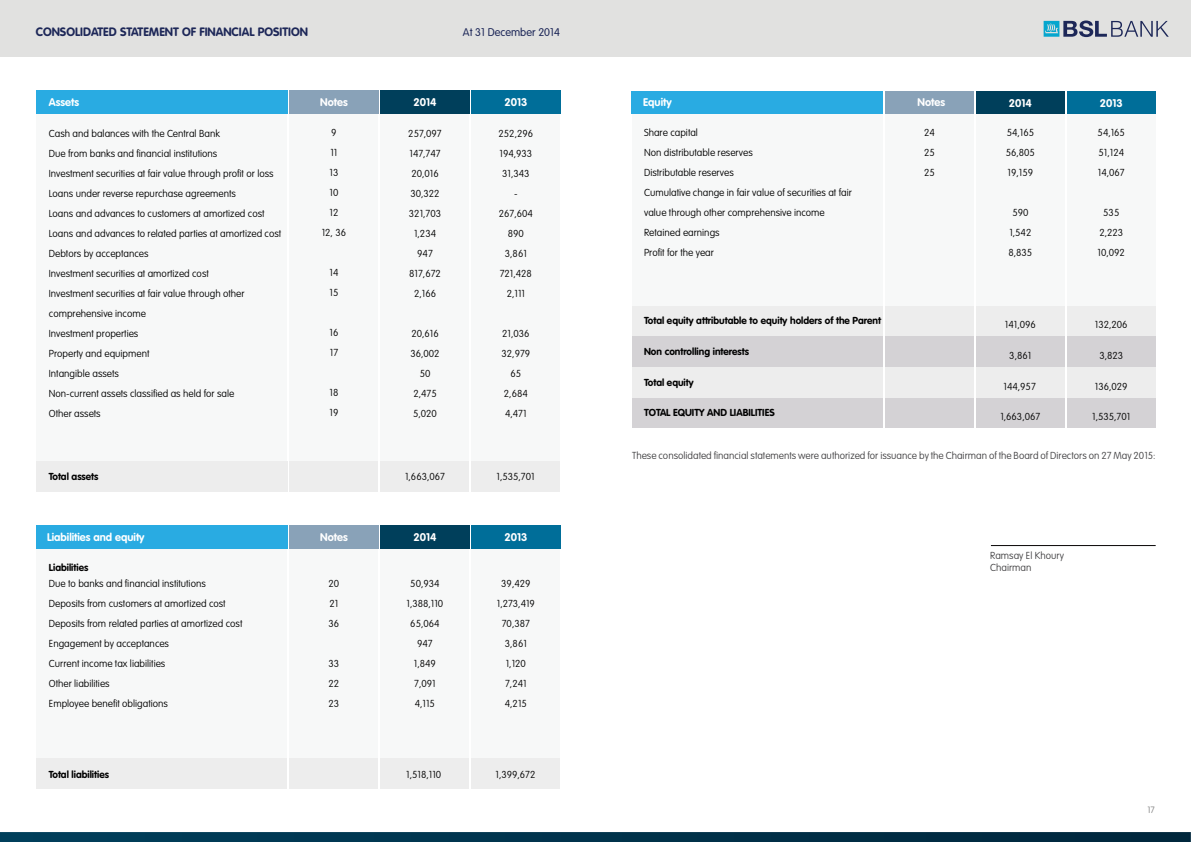
<style>
.page{position:relative;width:1191px;height:842px;background:#fff}
.page>*{position:absolute;margin:0;border:0;box-sizing:border-box;transform-origin:0 0}
.t1{font:700 12px "VAG Rounded";color:#1d2758}
.t2{font:700 11px "VAG Rounded";color:#fff}
.t3{font:300 11px "VAG Rounded";color:#1d2758}
.t4{font:100 10px/20px "VAG Rounded";color:#000;text-align:center}
.t5{font:700 10px "VAG Rounded";color:#000}
.t6{font:100 10px/12px "VAG Rounded";color:#414042}
.t7{font:100 9px "VAG Rounded";color:#7e7e7e}
</style>
<div class="page">
<div style="left:0;top:0;width:1191px;height:57px;background:#e1e1e0"></div>
<svg style="left:1043px;top:21px;width:125px;height:16px"></svg>
<svg style="left:0;top:832px;width:1190px;height:10px;background:#01334c"></svg>
<div style="left:36px;top:549px;width:251px;height:240px;background:#f7f8f8"></div>
<div style="left:290px;top:548px;width:88px;height:241px;background:#f7f8f8"></div>
<div style="left:381px;top:548px;width:88px;height:241px;background:#f7f8f8"></div>
<div style="left:472px;top:548px;width:88px;height:241px;background:#f7f8f8"></div>
<div style="left:290px;top:759px;width:88px;height:30px;background:#ededed"></div>
<div style="left:381px;top:759px;width:88px;height:30px;background:#ededed"></div>
<div style="left:472px;top:759px;width:88px;height:30px;background:#ededed"></div>
<div style="left:36px;top:759px;width:251px;height:30px;background:#ededed"></div>
<div style="left:36px;top:526px;width:251px;height:22px;background:#29abe2"></div>
<div style="left:290px;top:526px;width:88px;height:22px;background:#89a2b8"></div>
<div style="left:381px;top:526px;width:88px;height:22px;background:#003f5b"></div>
<div style="left:472px;top:526px;width:88px;height:22px;background:#006e99"></div>
<div style="left:36px;top:113px;width:251px;height:350px;background:#f7f8f8"></div>
<div style="left:290px;top:112px;width:88px;height:351px;background:#f7f8f8"></div>
<div style="left:381px;top:112px;width:88px;height:351px;background:#f7f8f8"></div>
<div style="left:472px;top:112px;width:88px;height:351px;background:#f7f8f8"></div>
<div style="left:290px;top:461px;width:88px;height:31px;background:#ededed"></div>
<div style="left:381px;top:461px;width:88px;height:31px;background:#ededed"></div>
<div style="left:471px;top:461px;width:89px;height:31px;background:#ededed"></div>
<div style="left:36px;top:461px;width:251px;height:31px;background:#ededed"></div>
<div style="left:36px;top:91px;width:251px;height:22px;background:#29abe2"></div>
<div style="left:290px;top:91px;width:88px;height:22px;background:#89a2b8"></div>
<div style="left:381px;top:91px;width:88px;height:22px;background:#003f5b"></div>
<div style="left:472px;top:91px;width:88px;height:22px;background:#006e99"></div>
<div style="left:885px;top:397px;width:88px;height:30px;background:#d4d2d5"></div>
<div style="left:976px;top:397px;width:88px;height:30px;background:#d4d2d5"></div>
<div style="left:1067px;top:397px;width:88px;height:30px;background:#d4d2d5"></div>
<div style="left:631px;top:397px;width:251px;height:30px;background:#d4d2d5"></div>
<div style="left:631px;top:113px;width:251px;height:205px;background:#f7f8f8"></div>
<div style="left:885px;top:113px;width:88px;height:205px;background:#f7f8f8"></div>
<div style="left:976px;top:113px;width:88px;height:205px;background:#f7f8f8"></div>
<div style="left:1067px;top:113px;width:88px;height:205px;background:#f7f8f8"></div>
<div style="left:885px;top:307px;width:88px;height:30px;background:#ededed"></div>
<div style="left:976px;top:307px;width:88px;height:30px;background:#ededed"></div>
<div style="left:1067px;top:307px;width:88px;height:30px;background:#ededed"></div>
<div style="left:631px;top:307px;width:251px;height:30px;background:#ededed"></div>
<div style="left:885px;top:337px;width:88px;height:30px;background:#d4d2d5"></div>
<div style="left:976px;top:337px;width:88px;height:30px;background:#d4d2d5"></div>
<div style="left:1067px;top:337px;width:88px;height:30px;background:#d4d2d5"></div>
<div style="left:631px;top:337px;width:251px;height:30px;background:#d4d2d5"></div>
<div style="left:885px;top:367px;width:88px;height:30px;background:#ededed"></div>
<div style="left:976px;top:367px;width:88px;height:30px;background:#ededed"></div>
<div style="left:1067px;top:367px;width:88px;height:30px;background:#ededed"></div>
<div style="left:631px;top:367px;width:251px;height:30px;background:#ededed"></div>
<div style="left:631px;top:91px;width:251px;height:22px;background:#29abe2"></div>
<div style="left:976px;top:91px;width:88px;height:22px;background:#003f5b"></div>
<div style="left:1067px;top:91px;width:88px;height:22px;background:#006e99"></div>
<div style="left:885px;top:91px;width:88px;height:22px;background:#89a2b8"></div>
<hr style="left:991px;top:545px;width:164px;height:1px;background:#090606">
<p class="t1" style="left:36px;top:25px;width:274px">CONSOLIDATED STATEMENT OF FINANCIAL POSITION</p>
<p class="t3" style="left:463px;top:26px;width:98px">At 31 December 2014</p>
<p class="t2" style="left:49px;top:96px;width:32px">Assets</p>
<p class="t4" style="left:49px;top:123px;width:234px;text-align:left">Cash and balances with the Central Bank<br>Due from banks and financial institutions<br>Investment securities at fair value through profit or loss Loans under reverse repurchase agreements<br>Loans and advances to customers at amortized cost Loans and advances to related parties at amortized cost Debtors by acceptances<br>Investment securities at amortized cost<br>Investment securities at fair value through other comprehensive income<br>Investment properties<br>Property and equipment<br>Intangible assets<br>Non-current assets classified as held for sale<br>Other assets</p>
<p class="t2" style="left:320px;top:96px;width:29px">Notes</p>
<p class="t4" style="left:322px;top:123px;width:26px">9<br>11<br>13<br>10<br>12<br>12, 36</p>
<p class="t4" style="left:329px;top:263px;width:10px;text-align:left">14<br>15</p>
<p class="t4" style="left:329px;top:323px;width:10px;text-align:left">16<br>17</p>
<p class="t4" style="left:329px;top:383px;width:10px;text-align:left">18<br>19</p>
<p class="t2" style="left:413px;top:96px;width:25px">2014</p>
<p class="t4" style="left:408px;top:123px;width:35px">257,097<br>147,747<br>20,016<br>30,322<br>321,703<br>1,234<br>947<br>817,672<br>2,166</p>
<p class="t4" style="left:410px;top:323px;width:31px">20,616<br>36,002<br>50<br>2,475<br>5,020</p>
<p class="t2" style="left:504px;top:96px;width:25px">2013</p>
<p class="t4" style="left:498px;top:123px;width:36px">252,296<br>194,933<br>31,343<br>-<br>267,604<br>890<br>3,861<br>721,428<br>2,111</p>
<p class="t4" style="left:501px;top:323px;width:30px">21,036<br>32,979<br>65<br>2,684<br>4,471</p>
<p class="t5" style="left:49px;top:471px;width:51px">Total assets</p>
<p class="t4" style="left:405px;top:467px;width:41px">1,663,067</p>
<p class="t4" style="left:496px;top:467px;width:40px">1,535,701</p>
<p class="t2" style="left:47px;top:531px;width:99px">Liabilities and equity</p>
<p class="t4" style="left:49px;top:573px;width:195px;text-align:left">Due to banks and financial institutions Deposits from customers at amortized cost Deposits from related parties at amortized cost Engagement by acceptances<br>Current income tax liabilities<br>Other liabilities<br>Employee benefit obligations</p>
<p class="t5" style="left:49px;top:561px;width:41px">Liabilities</p>
<p class="t2" style="left:320px;top:531px;width:29px">Notes</p>
<p class="t4" style="left:328px;top:573px;width:12px;text-align:justify">20<br>21<br>36</p>
<p class="t4" style="left:328px;top:653px;width:12px;text-align:justify">33<br>22<br>23</p>
<p class="t2" style="left:413px;top:531px;width:25px">2014</p>
<p class="t4" style="left:406px;top:573px;width:38px">50,934<br>1,388,110<br>65,064<br>947<br>1,849<br>7,091<br>4,115</p>
<p class="t2" style="left:504px;top:531px;width:25px">2013</p>
<p class="t4" style="left:497px;top:573px;width:40px">39,429<br>1,273,419<br>70,387<br>3,861<br>1,120<br>7,241<br>4,215</p>
<p class="t5" style="left:49px;top:768px;width:62px">Total liabilities</p>
<p class="t4" style="left:406px;top:764px;width:36px">1,518,110</p>
<p class="t4" style="left:495px;top:764px;width:41px">1,399,672</p>
<p class="t2" style="left:643px;top:96px;width:30px">Equity</p>
<p class="t2" style="left:1099px;top:96px;width:25px">2013</p>
<p class="t2" style="left:917px;top:96px;width:29px">Notes</p>
<p class="t2" style="left:1008px;top:96px;width:25px">2014</p>
<p class="t4" style="left:1005px;top:122px;width:31px;text-align:justify">54,165<br>56,805<br>19,159</p>
<p class="t4" style="left:1008px;top:202px;width:25px">590<br>1,542<br>8,835</p>
<p class="t4" style="left:644px;top:122px;width:209px;text-align:left">Share capital<br>Non distributable reserves<br>Distributable reserves<br>Cumulative change in fair value of securities at fair value through other comprehensive income<br>Retained earnings<br>Profit for the year</p>
<p class="t4" style="left:1097px;top:122px;width:29px;text-align:justify">54,165<br>51,124<br>14,067</p>
<p class="t4" style="left:1097px;top:202px;width:29px">535<br>2,223<br>10,092</p>
<p class="t4" style="left:924px;top:122px;width:12px;text-align:justify">24<br>25<br>25</p>
<p class="t5" style="left:644px;top:314px;width:238px">Total equity attributable to equity holders of the Parent</p>
<p class="t4" style="left:1005px;top:314px;width:32px">141,096</p>
<p class="t4" style="left:1094px;top:314px;width:34px">132,206</p>
<p class="t5" style="left:644px;top:346px;width:106px">Non controlling interests</p>
<p class="t5" style="left:644px;top:376px;width:51px">Total equity</p>
<p class="t5" style="left:644px;top:406px;width:132px">TOTAL EQUITY AND LIABILITIES</p>
<p class="t4" style="left:1009px;top:346px;width:23px">3,861</p>
<p class="t4" style="left:1003px;top:376px;width:34px">144,957</p>
<p class="t4" style="left:1000px;top:406px;width:41px">1,663,067</p>
<p class="t4" style="left:1099px;top:346px;width:25px">3,823</p>
<p class="t4" style="left:1094px;top:376px;width:34px">136,029</p>
<p class="t4" style="left:1092px;top:406px;width:40px">1,535,701</p>
<p class="t6" style="left:632px;top:450px;width:525px">These consolidated financial statements were authorized for issuance by the Chairman of the Board of Directors on 27 May 2015:</p>
<p class="t6" style="left:990px;top:549px;width:75px">Ramsay El Khoury<br>Chairman</p>
<p class="t7" style="left:1147px;top:805px;width:9px">17</p>
</div>
